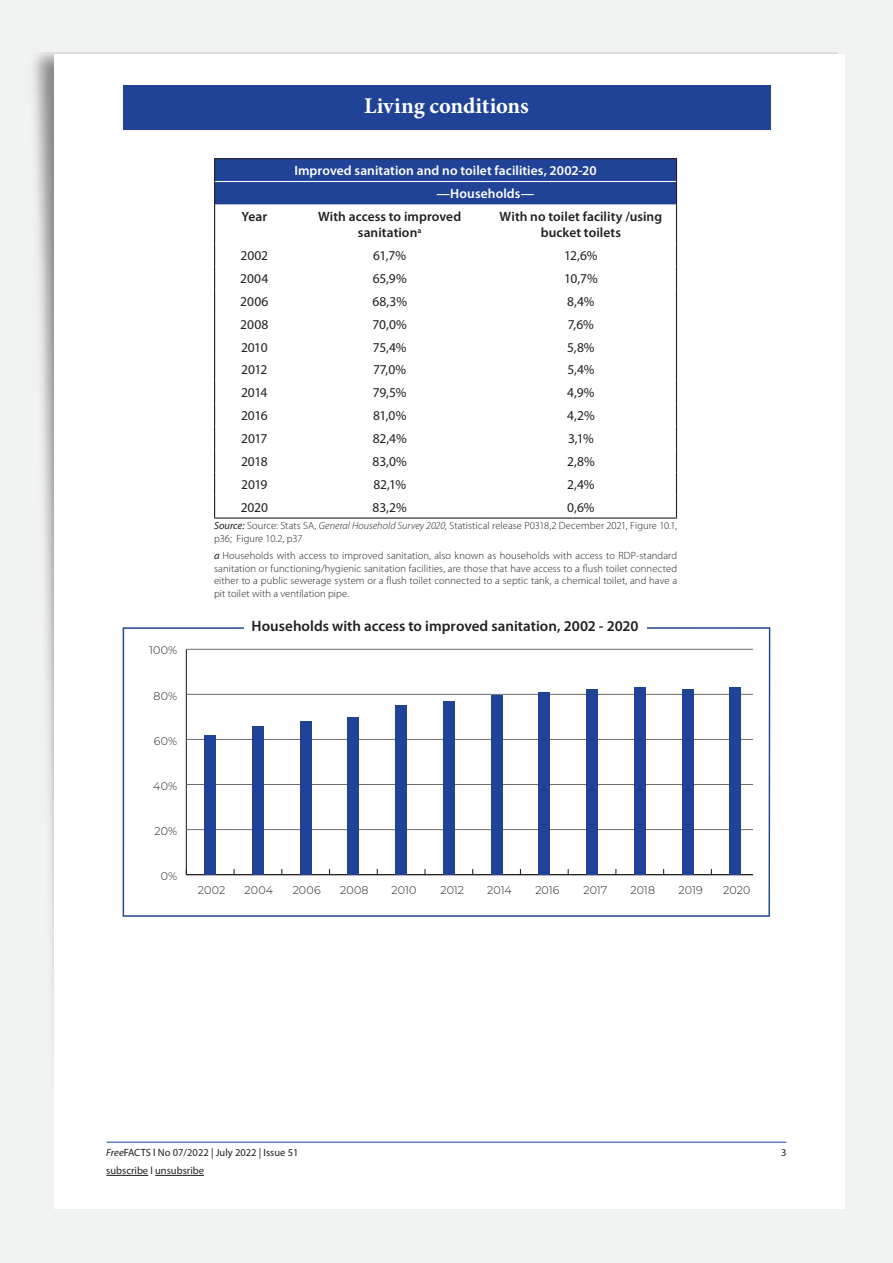
<style>
.page{position:relative;width:893px;height:1263px;background:#f1f3f3}
.page>*{position:absolute;margin:0;border:0;box-sizing:border-box;transform-origin:0 0}
.t1{font:700 22.5px "Minion Pro";letter-spacing:-.005em;color:#fff}
.t2{font:600 15px "Myriad Pro";color:#231f20}
.t3{font:13.5px "Myriad Pro";letter-spacing:-.01em;color:#231f20}
.t4{font:600 13.5px/16.2px "Myriad Pro";letter-spacing:.005em;color:#231f20;text-align:center}
.t5{font:600 13.5px/23px "Myriad Pro";letter-spacing:.005em;color:#fff}
.t6{font:300 11.1px "Montserrat";color:#231f20}
.t7{font:300 10.5px/12.6px "Myriad Pro";letter-spacing:.005em;color:#231f20}
.t8{font:10.5px "Myriad Pro";color:#231f20}
.s1{font-weight:400;font-style:italic}
.s2{font-style:italic}
</style>
<div class="page">
<div style="left:54px;top:54px;width:791px;height:1155px;background:#fff"></div>
<hr style="left:106px;top:1175px;width:42px;height:1px;background:#231f20">
<hr style="left:155px;top:1175px;width:49px;height:1px;background:#231f20">
<hr style="left:107px;top:1142px;width:679px;height:1px;background:#204397">
<div style="left:123px;top:85px;width:647px;height:45px;background:#204397"></div>
<svg style="left:123px;top:627px;width:647px;height:290px"></svg>
<div style="left:244px;top:619px;width:402px;height:18px;background:#fff"></div>
<hr style="left:186px;top:649px;width:1px;height:226px;background:#231f20">
<hr style="left:186px;top:874px;width:567px;height:1px;background:#231f20">
<hr style="left:186px;top:829px;width:567px;height:1px;background:#6c6d70">
<hr style="left:186px;top:784px;width:567px;height:1px;background:#6c6d70">
<hr style="left:186px;top:739px;width:567px;height:1px;background:#6c6d70">
<hr style="left:186px;top:694px;width:567px;height:1px;background:#6c6d70">
<hr style="left:186px;top:649px;width:567px;height:1px;background:#6c6d70">
<div style="left:204px;top:736px;width:12px;height:139px;background:#204397"></div>
<div style="left:252px;top:726px;width:12px;height:149px;background:#204397"></div>
<div style="left:300px;top:721px;width:12px;height:154px;background:#204397"></div>
<div style="left:347px;top:717px;width:12px;height:158px;background:#204397"></div>
<div style="left:395px;top:705px;width:12px;height:170px;background:#204397"></div>
<div style="left:443px;top:701px;width:12px;height:174px;background:#204397"></div>
<div style="left:491px;top:695px;width:12px;height:180px;background:#204397"></div>
<div style="left:538px;top:692px;width:12px;height:183px;background:#204397"></div>
<div style="left:586px;top:689px;width:12px;height:186px;background:#204397"></div>
<div style="left:634px;top:688px;width:12px;height:187px;background:#204397"></div>
<div style="left:681px;top:690px;width:12px;height:185px;background:#204397"></div>
<div style="left:729px;top:687px;width:12px;height:188px;background:#204397"></div>
<svg style="left:214px;top:243px;width:1px;height:274px"></svg>
<svg style="left:676px;top:243px;width:1px;height:274px"></svg>
<hr style="left:214px;top:517px;width:80px;height:2px;background:#231f20">
<hr style="left:294px;top:517px;width:191px;height:2px;background:#231f20">
<hr style="left:485px;top:517px;width:192px;height:2px;background:#231f20">
<hr style="left:214px;top:204px;width:1px;height:39px;background:#231f20">
<hr style="left:676px;top:204px;width:1px;height:39px;background:#231f20">
<hr style="left:214px;top:158px;width:80px;height:1px;background:#231f20">
<hr style="left:294px;top:158px;width:191px;height:1px;background:#231f20">
<hr style="left:485px;top:158px;width:192px;height:1px;background:#231f20">
<svg style="left:214px;top:159px;width:463px;height:45px;background:#254798"></svg>
<h1 class="t1" style="left:364px;top:90px;width:166px">Living conditions</h1>
<p class="t5" style="left:436px;top:159px;width:162px;text-indent:-142px">Improved sanitation and no toilet facilities, 2002-20 —Households—</p>
<p class="t4" style="left:241px;top:208px;width:27px">Year</p>
<p class="t4" style="left:318px;top:208px;width:145px">With access to improved sanitation<sup>a</sup></p>
<p class="t4" style="left:500px;top:208px;width:164px">With no toilet facility /using bucket toilets</p>
<p class="t3" style="left:241px;top:247px;width:29px">2002</p>
<p class="t3" style="left:373px;top:247px;width:34px">61,7%</p>
<p class="t3" style="left:564px;top:247px;width:35px">12,6%</p>
<p class="t3" style="left:240px;top:270px;width:30px">2004</p>
<p class="t3" style="left:373px;top:270px;width:35px">65,9%</p>
<p class="t3" style="left:564px;top:270px;width:35px">10,7%</p>
<p class="t3" style="left:240px;top:293px;width:30px">2006</p>
<p class="t3" style="left:372px;top:293px;width:36px">68,3%</p>
<p class="t3" style="left:567px;top:293px;width:29px">8,4%</p>
<p class="t3" style="left:240px;top:316px;width:30px">2008</p>
<p class="t3" style="left:373px;top:316px;width:36px">70,0%</p>
<p class="t3" style="left:568px;top:316px;width:28px">7,6%</p>
<p class="t3" style="left:241px;top:339px;width:28px">2010</p>
<p class="t3" style="left:373px;top:339px;width:35px">75,4%</p>
<p class="t3" style="left:567px;top:339px;width:29px">5,8%</p>
<p class="t3" style="left:241px;top:362px;width:28px">2012</p>
<p class="t3" style="left:373px;top:362px;width:35px">77,0%</p>
<p class="t3" style="left:567px;top:362px;width:29px">5,4%</p>
<p class="t3" style="left:241px;top:384px;width:28px">2014</p>
<p class="t3" style="left:373px;top:384px;width:35px">79,5%</p>
<p class="t3" style="left:567px;top:384px;width:29px">4,9%</p>
<p class="t3" style="left:241px;top:407px;width:28px">2016</p>
<p class="t3" style="left:373px;top:407px;width:35px">81,0%</p>
<p class="t3" style="left:567px;top:407px;width:29px">4,2%</p>
<p class="t3" style="left:241px;top:430px;width:28px">2017</p>
<p class="t3" style="left:373px;top:430px;width:36px">82,4%</p>
<p class="t3" style="left:568px;top:430px;width:27px">3,1%</p>
<p class="t3" style="left:241px;top:453px;width:28px">2018</p>
<p class="t3" style="left:373px;top:453px;width:36px">83,0%</p>
<p class="t3" style="left:567px;top:453px;width:29px">2,8%</p>
<p class="t3" style="left:241px;top:476px;width:28px">2019</p>
<p class="t3" style="left:373px;top:476px;width:34px">82,1%</p>
<p class="t3" style="left:567px;top:476px;width:29px">2,4%</p>
<p class="t3" style="left:241px;top:499px;width:29px">2020</p>
<p class="t3" style="left:373px;top:499px;width:36px">83,2%</p>
<p class="t3" style="left:567px;top:499px;width:29px">0,6%</p>
<p class="t7" style="left:214px;top:520px;width:465px"><span class="s1">Source:</span> Source: Stats SA, <span class="s2">General Household Survey 2020,</span> Statistical release P0318,2 December 2021, Figure 10.1, p36; Figure 10.2, p37</p>
<p class="t7" style="left:214px;top:549px;width:465px;text-align:justify"><span class="s1">a</span> Households with access to improved sanitation, also known as households with access to RDP-standard sanitation or functioning/hygienic sanitation facilities, are those that have access to a ush toilet connected either to a public sewerage system or a ush toilet connected to a septic tank, a chemical toilet, and have a pit toilet with a ventilation pipe.</p>
<p class="t6" style="left:149px;top:643px;width:30px">100%</p>
<p class="t6" style="left:154px;top:688px;width:25px">80%</p>
<p class="t6" style="left:154px;top:733px;width:25px">60%</p>
<p class="t6" style="left:153px;top:778px;width:26px">40%</p>
<p class="t6" style="left:155px;top:823px;width:24px">20%</p>
<p class="t6" style="left:161px;top:868px;width:18px">0%</p>
<h2 class="t2" style="left:252px;top:616px;width:388px">Households with access to improved sanitation, 2002 - 2020</h2>
<p class="t6" style="left:198px;top:882px;width:29px">2002</p>
<p class="t6" style="left:244px;top:882px;width:30px">2004</p>
<p class="t6" style="left:293px;top:882px;width:30px">2006</p>
<p class="t6" style="left:340px;top:882px;width:30px">2008</p>
<p class="t6" style="left:392px;top:882px;width:26px">2010</p>
<p class="t6" style="left:440px;top:882px;width:25px">2012</p>
<p class="t6" style="left:487px;top:882px;width:26px">2014</p>
<p class="t6" style="left:535px;top:882px;width:26px">2016</p>
<p class="t6" style="left:583px;top:882px;width:25px">2017</p>
<p class="t6" style="left:630px;top:882px;width:26px">2018</p>
<p class="t6" style="left:679px;top:882px;width:26px">2019</p>
<p class="t6" style="left:723px;top:882px;width:29px">2020</p>
<p class="t8" style="left:106px;top:1146px;width:194px"><span class="s2">Free</span>FACTS l No 07/2022 | July 2022 | Issue 51</p>
<p class="t8" style="left:781px;top:1146px;width:7px">3</p>
<p class="t8" style="left:106px;top:1164px;width:99px">subscribe l unsubsribe</p>
</div>
